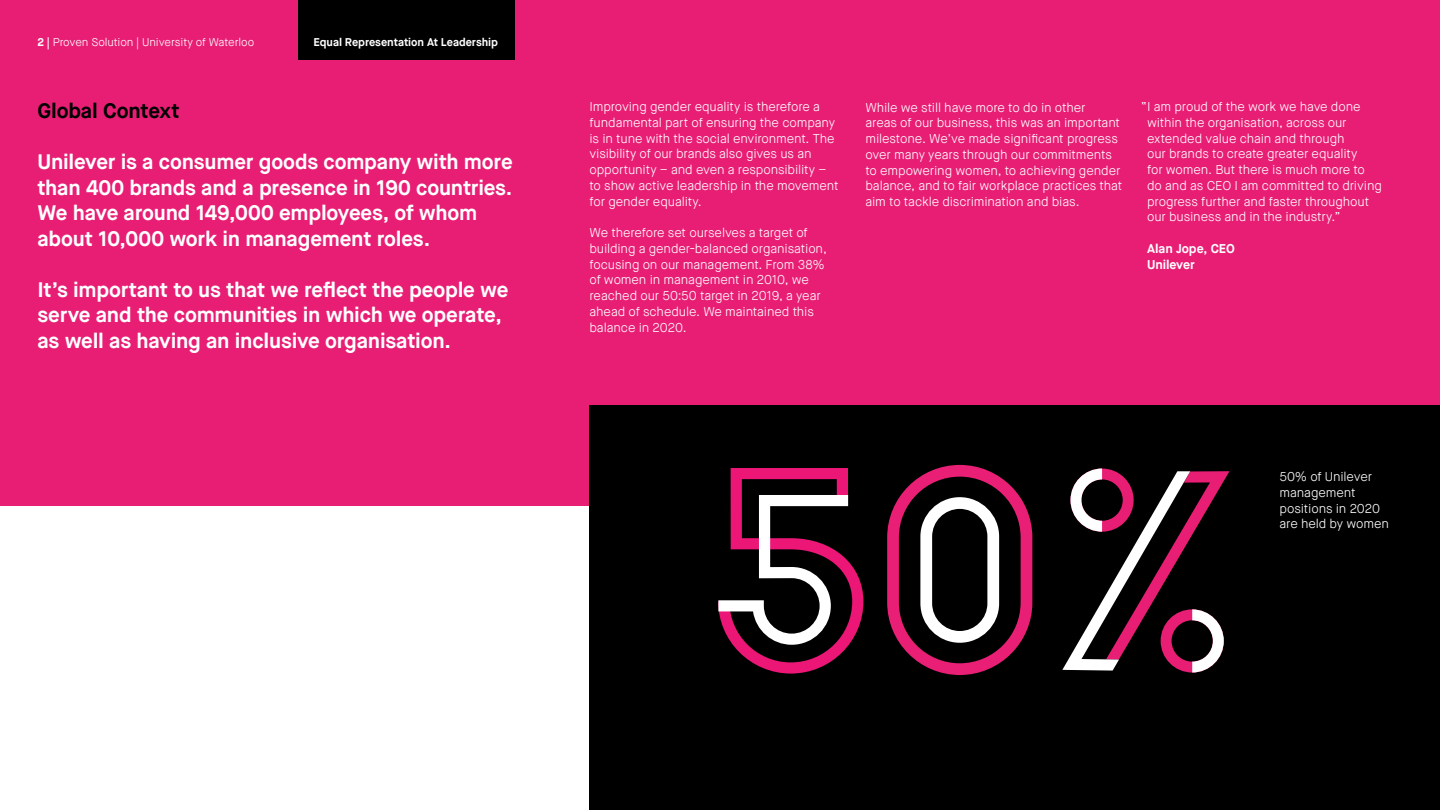
<style>
.page{position:relative;width:1440px;height:810px;background:#fff}
.page>*{position:absolute;margin:0;border:0;box-sizing:border-box;transform-origin:0 0}
.t1{font:700 21px/25.5px "Maison Neue";letter-spacing:-.01em;color:#fff}
.t2{font:700 21px "Maison Neue";letter-spacing:-.01em;color:#000}
.t3{font:300 12.75px/15.8px "Maison Neue";letter-spacing:-.01em;color:#fff}
.t4{font:700 12.75px/15.8px "Maison Neue";letter-spacing:-.005em;color:#fff}
.t5{font:300 11.25px "Maison Neue";letter-spacing:-.01em;color:#fff}
.t6{font:700 11.25px "Maison Neue";letter-spacing:-.005em;color:#fff}
.s1{font-weight:700}
</style>
<div class="page">
<div style="left:0;top:0;width:1440px;height:506px;background:#e81e75"></div>
<div style="left:590px;top:405px;width:850px;height:405px;background:#000"></div>
<svg style="left:1062px;top:469px;width:167px;height:204px"></svg>
<div style="left:298px;top:0;width:217px;height:59px;background:#000"></div>
<svg style="left:887px;top:465px;width:145px;height:210px"></svg>
<svg style="left:718px;top:468px;width:145px;height:206px"></svg>
<p class="t5" style="left:38px;top:35px;width:218px"><span class="s1">2 |</span> Proven Solution | University of Waterloo</p>
<p class="t6" style="left:314px;top:35px;width:186px">Equal Representation At Leadership</p>
<h1 class="t2" style="left:38px;top:97px;width:143px">Global Context</h1>
<h1 class="t1" style="left:38px;top:149px;width:477px">Unilever is a consumer goods company with more than 400 brands and a presence in 190 countries.<br>We have around 149,000 employees, of whom about 10,000 work in management roles.</h1>
<h1 class="t1" style="left:38px;top:277px;width:473px">It’s important to us that we reflect the people we serve and the communities in which we operate, as well as having an inclusive organisation.</h1>
<p class="t3" style="left:590px;top:99px;width:251px">Improving gender equality is therefore a fundamental part of ensuring the company is in tune with the social environment. The visibility of our brands also gives us an opportunity – and even a responsibility – to show active leadership in the movement for gender equality.</p>
<p class="t3" style="left:590px;top:225px;width:239px">We therefore set ourselves a target of building a gender-balanced organisation, focusing on our management. From 38% of women in management in 2010, we reached our 50:50 target in 2019, a year ahead of schedule. We maintained this balance in 2020.</p>
<p class="t3" style="left:866px;top:100px;width:258px">While we still have more to do in other<br>areas of our business, this was an important milestone. We’ve made significant progress over many years through our commitments to empowering women, to achieving gender balance, and to fair workplace practices that aim to tackle discrimination and bias.</p>
<p class="t3" style="left:1147px;top:99px;width:236px;text-indent:-6px">“I am proud of the work we have done within the organisation, across our extended value chain and through<br>our brands to create greater equality<br>for women. But there is much more to do and as CEO I am committed to driving progress further and faster throughout our business and in the industry.”</p>
<p class="t4" style="left:1147px;top:241px;width:89px">Alan Jope, CEO<br>Unilever</p>
<p class="t3" style="left:1280px;top:469px;width:111px">50% of Unilever management positions in 2020 are held by women</p>
</div>
